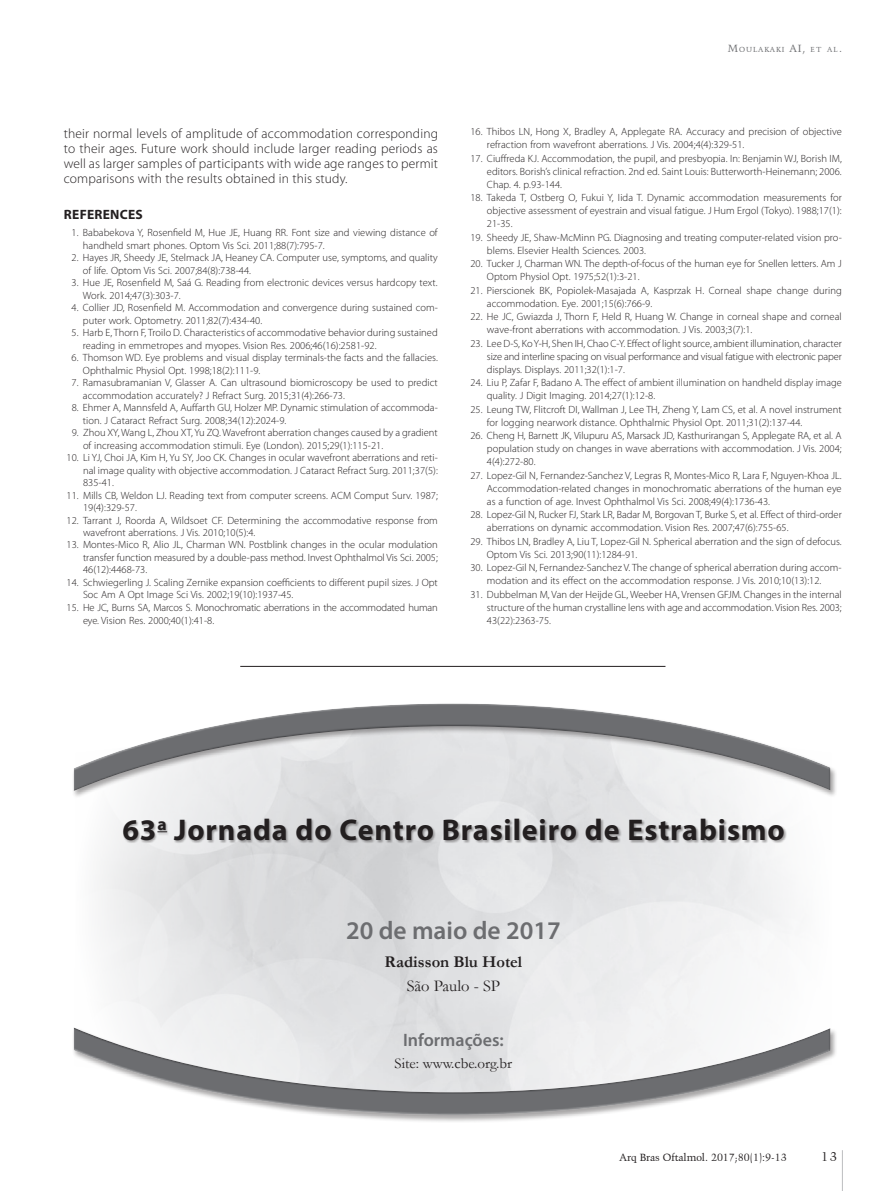
<style>
.page{position:relative;width:893px;height:1191px;background:#fff}
.page>*{position:absolute;margin:0;border:0;box-sizing:border-box;transform-origin:0 0}
.t1{font:700 30px "Myriad Pro";letter-spacing:.03em;color:#231f20}
.t2{font:600 25.5px "Myriad Pro";color:#6c6d70}
.t3{font:600 18px "Myriad Pro";color:#6c6d70}
.t4{font:700 16.5px "Garamond";color:#231f20}
.t5{font:16.5px "Garamond";color:#231f20}
.t6{font:15px "Garamond";color:#231f20}
.t7{font:300 13.5px/15px "Myriad Pro";letter-spacing:.01em;color:#231f20;text-align:justify}
.t8{font:700 13.5px "Myriad Pro";letter-spacing:.02em;color:#231f20}
.t9{font:12.75px "Kuenstler 480 BT";color:#231f20}
.t10{font:300 10.5px/13px "Myriad Pro";letter-spacing:.005em;color:#231f20}
.t11{font:300 10.5px/12.8px "Myriad Pro";letter-spacing:-.015em;color:#231f20}
.t12{font:10.5px "Kuenstler 480 BT";color:#231f20}
.t13{font:7.35px "Kuenstler 480 BT";letter-spacing:.13em;color:#6c6d70}
.s1{font-size:10.5px}
</style>
<div class="page">
<hr style="left:842px;top:1150px;width:1px;height:41px;background:#bcbdc0">
<div style="left:72px;top:702px;width:766px;height:96px;background:#231f20;opacity:.4"></div>
<div style="left:71px;top:701px;width:761px;height:90px;background:#fff;opacity:.75"></div>
<div style="left:72px;top:724px;width:761px;height:68px;background:#231f20;opacity:.75"></div>
<div style="left:72px;top:1026px;width:766px;height:96px;background:#231f20;opacity:.4"></div>
<div style="left:71px;top:1026px;width:761px;height:91px;background:#fff;opacity:.75"></div>
<div style="left:72px;top:1026px;width:761px;height:68px;background:#231f20;opacity:.75"></div>
<div style="left:123px;top:818px;width:664px;height:25px;background:#231f20;opacity:.4"></div>
<hr style="left:240px;top:666px;width:425px;height:1px;background:#231f20">
<p class="t7" style="left:64px;top:126px;width:376px">their normal levels of amplitude of accommodation corresponding to their ages. Future work should include larger reading periods as well as larger samples of participants with wide age ranges to permit comparisons with the results obtained in this study.</p>
<p class="t8" style="left:64px;top:206px;width:81px">REFERENCES</p>
<p class="t10" style="left:83px;top:226px;width:356px;text-indent:-11px">1. Bababekova Y, Rosenfield M, Hue JE, Huang RR. Font size and viewing distance of handheld smart phones. Optom Vis Sci. 2011;88(7):795-7.</p>
<p class="t10" style="left:83px;top:252px;width:356px;line-height:12.5px;text-indent:-11px">2. Hayes JR, Sheedy JE, Stelmack JA, Heaney CA. Computer use, symptoms, and quality of life. Optom Vis Sci. 2007;84(8):738-44.</p>
<p class="t10" style="left:83px;top:277px;width:356px;line-height:12.5px;text-indent:-11px">3. Hue JE, Rosenfield M, Saá G. Reading from electronic devices versus hardcopy text.<br>Work. 2014;47(3):303-7.</p>
<p class="t10" style="left:83px;top:302px;width:356px;line-height:12.5px;text-indent:-11px">4. Collier JD, Rosenfield M. Accommodation and convergence during sustained com&shy;puter work. Optometry. 2011;82(7):434-40.</p>
<p class="t10" style="left:83px;top:327px;width:356px;line-height:12.5px;text-indent:-11px">5. Harb E, Thorn F, Troilo D. Characteristics of accommodative behavior during sustained reading in emmetropes and myopes. Vision Res. 2006;46(16):2581-92.</p>
<p class="t10" style="left:83px;top:352px;width:356px;line-height:12.5px;text-indent:-11px">6. Thomson WD. Eye problems and visual display terminals-the facts and the fallacies.<br>Ophthalmic Physiol Opt. 1998;18(2):111-9.</p>
<p class="t10" style="left:83px;top:377px;width:356px;line-height:12.5px;text-indent:-11px">7. Ramasubramanian V, Glasser A. Can ultrasound biomicroscopy be used to predict accommodation accurately? J Refract Surg. 2015;31(4):266-73.</p>
<p class="t10" style="left:83px;top:401px;width:356px;line-height:12.5px;text-indent:-11px">8. Ehmer A, Mannsfeld A, Auffarth GU, Holzer MP. Dynamic stimulation of accommoda&shy;tion. J Cataract Refract Surg. 2008;34(12):2024-9.</p>
<p class="t10" style="left:83px;top:426px;width:356px;line-height:12.5px;text-indent:-11px">9. Zhou XY, Wang L, Zhou XT, Yu ZQ. Wavefront aberration changes caused by a gradient of increasing accommodation stimuli. Eye (London). 2015;29(1):115-21.</p>
<p class="t10" style="left:83px;top:451px;width:356px;line-height:12.5px;text-align:justify;text-indent:-16px">10. Li YJ, Choi JA, Kim H, Yu SY, Joo CK. Changes in ocular wavefront aberrations and reti&shy;nal image quality with objective accommodation. J Cataract Refract Surg. 2011;37(5):<br>835-41.</p>
<p class="t10" style="left:83px;top:489px;width:356px;line-height:12.5px;text-indent:-16px">11. Mills CB, Weldon LJ. Reading text from computer screens. ACM Comput Surv. 1987;<br>19(4):329-57.</p>
<p class="t10" style="left:83px;top:514px;width:356px;line-height:12.5px;text-indent:-16px">12. Tarrant J, Roorda A, Wildsoet CF. Determining the accommodative response from wavefront aberrations. J Vis. 2010;10(5):4.</p>
<p class="t10" style="left:83px;top:539px;width:356px;line-height:12.5px;text-align:justify;text-indent:-16px">13. Montes-Mico R, Alio JL, Charman WN. Postblink changes in the ocular modulation transfer function measured by a double-pass method. Invest Ophthalmol Vis Sci. 2005; 46(12):4468-73.</p>
<p class="t10" style="left:83px;top:576px;width:356px;line-height:12.5px;text-indent:-16px">14. Schwiegerling J. Scaling Zernike expansion coefficients to different pupil sizes. J Opt<br>Soc Am A Opt Image Sci Vis. 2002;19(10):1937-45.</p>
<p class="t11" style="left:83px;top:601px;width:356px;text-indent:-16px">15. He JC, Burns SA, Marcos S. Monochromatic aberrations in the accommodated human eye. Vision Res. 2000;40(1):41-8.</p>
<p class="t13" style="left:728px;top:45px;width:116px"><span class="s1">M</span>OULAKAKI <span class="s1">AI,</span> ET AL<span class="s1">.</span></p>
<p class="t10" style="left:487px;top:126px;width:356px;text-indent:-16px">16. Thibos LN, Hong X, Bradley A, Applegate RA. Accuracy and precision of objective refraction from wavefront aberrations. J Vis. 2004;4(4):329-51.</p>
<p class="t10" style="left:487px;top:152px;width:356px;text-align:justify;text-indent:-16px">17. Ciuffreda KJ. Accommodation, the pupil, and presbyopia. In: Benjamin WJ, Borish IM, editors. Borish’s clinical refraction. 2nd ed. Saint Louis: Butterworth-Heinemann; 2006.<br>Chap. 4. p.93-144.</p>
<p class="t10" style="left:487px;top:191px;width:356px;text-align:justify;text-indent:-16px">18. Takeda T, Ostberg O, Fukui Y, Iida T. Dynamic accommodation measurements for objective assessment of eyestrain and visual fatigue. J Hum Ergol (Tokyo). 1988;17(1):<br>21-35.</p>
<p class="t10" style="left:487px;top:231px;width:356px;text-indent:-16px">19. Sheedy JE, Shaw-McMinn PG. Diagnosing and treating computer-related vision pro&shy;blems. Elsevier Health Sciences. 2003.</p>
<p class="t10" style="left:487px;top:257px;width:356px;text-indent:-16px">20. Tucker J, Charman WN. The depth-of-focus of the human eye for Snellen letters. Am J<br>Optom Physiol Opt. 1975;52(1):3-21.</p>
<p class="t10" style="left:487px;top:284px;width:356px;text-indent:-16px">21. Pierscionek BK, Popiolek-Masajada A, Kasprzak H. Corneal shape change during accommodation. Eye. 2001;15(6):766-9.</p>
<p class="t10" style="left:487px;top:310px;width:356px;text-indent:-16px">22. He JC, Gwiazda J, Thorn F, Held R, Huang W. Change in corneal shape and corneal wave-front aberrations with accommodation. J Vis. 2003;3(7):1.</p>
<p class="t10" style="left:487px;top:337px;width:356px;text-align:justify;text-indent:-16px">23. Lee D-S, Ko Y-H, Shen IH, Chao C-Y. Effect of light source, ambient illumination, character size and interline spacing on visual performance and visual fatigue with electronic paper displays. Displays. 2011;32(1):1-7.</p>
<p class="t10" style="left:487px;top:376px;width:356px;text-indent:-16px">24. Liu P, Zafar F, Badano A. The effect of ambient illumination on handheld display image quality. J Digit Imaging. 2014;27(1):12-8.</p>
<p class="t10" style="left:487px;top:403px;width:356px;text-indent:-16px">25. Leung TW, Flitcroft DI, Wallman J, Lee TH, Zheng Y, Lam CS, et al. A novel instrument for logging nearwork distance. Ophthalmic Physiol Opt. 2011;31(2):137-44.</p>
<p class="t10" style="left:487px;top:429px;width:356px;text-align:justify;text-indent:-16px">26. Cheng H, Barnett JK, Vilupuru AS, Marsack JD, Kasthurirangan S, Applegate RA, et al. A population study on changes in wave aberrations with accommodation. J Vis. 2004; 4(4):272-80.</p>
<p class="t10" style="left:487px;top:469px;width:356px;text-align:justify;text-indent:-16px">27. Lopez-Gil N, Fernandez-Sanchez V, Legras R, Montes-Mico R, Lara F, Nguyen-Khoa JL.<br>Accommodation-related changes in monochromatic aberrations of the human eye as a function of age. Invest Ophthalmol Vis Sci. 2008;49(4):1736-43.</p>
<p class="t10" style="left:487px;top:508px;width:356px;text-indent:-16px">28. Lopez-Gil N, Rucker FJ, Stark LR, Badar M, Borgovan T, Burke S, et al. Effect of third-order aberrations on dynamic accommodation. Vision Res. 2007;47(6):755-65.</p>
<p class="t10" style="left:487px;top:535px;width:356px;text-indent:-16px">29. Thibos LN, Bradley A, Liu T, Lopez-Gil N. Spherical aberration and the sign of defocus.<br>Optom Vis Sci. 2013;90(11):1284-91.</p>
<p class="t10" style="left:470px;top:561px;width:373px;text-align:center">30. Lopez-Gil N, Fernandez-Sanchez V. The change of spherical aberration during accom&shy;modation and its effect on the accommodation response. J Vis. 2010;10(13):12.</p>
<p class="t10" style="left:487px;top:588px;width:356px;text-align:justify;text-indent:-16px">31. Dubbelman M, Van der Heijde GL, Weeber HA, Vrensen GFJM. Changes in the internal structure of the human crystalline lens with age and accommodation. Vision Res. 2003; 43(22):2363-75.</p>
<h1 class="t1" style="left:122px;top:810px;width:664px">63<sup>a</sup> Jornada do Centro Brasileiro de Estrabismo</h1>
<h2 class="t2" style="left:346px;top:914px;width:216px">20 de maio de 2017</h2>
<h3 class="t4" style="left:385px;top:950px;width:139px">Radisson Blu Hotel</h3>
<h3 class="t5" style="left:407px;top:974px;width:95px">São Paulo - SP</h3>
<h3 class="t3" style="left:403px;top:1028px;width:102px">Informações:</h3>
<h3 class="t6" style="left:395px;top:1053px;width:119px">Site: www.cbe.org.br</h3>
<p class="t12" style="left:620px;top:1151px;width:169px">Arq Bras Oftalmol. 2017;80(1):9-13</p>
<p class="t9" style="left:821px;top:1149px;width:17px">13</p>
</div>
